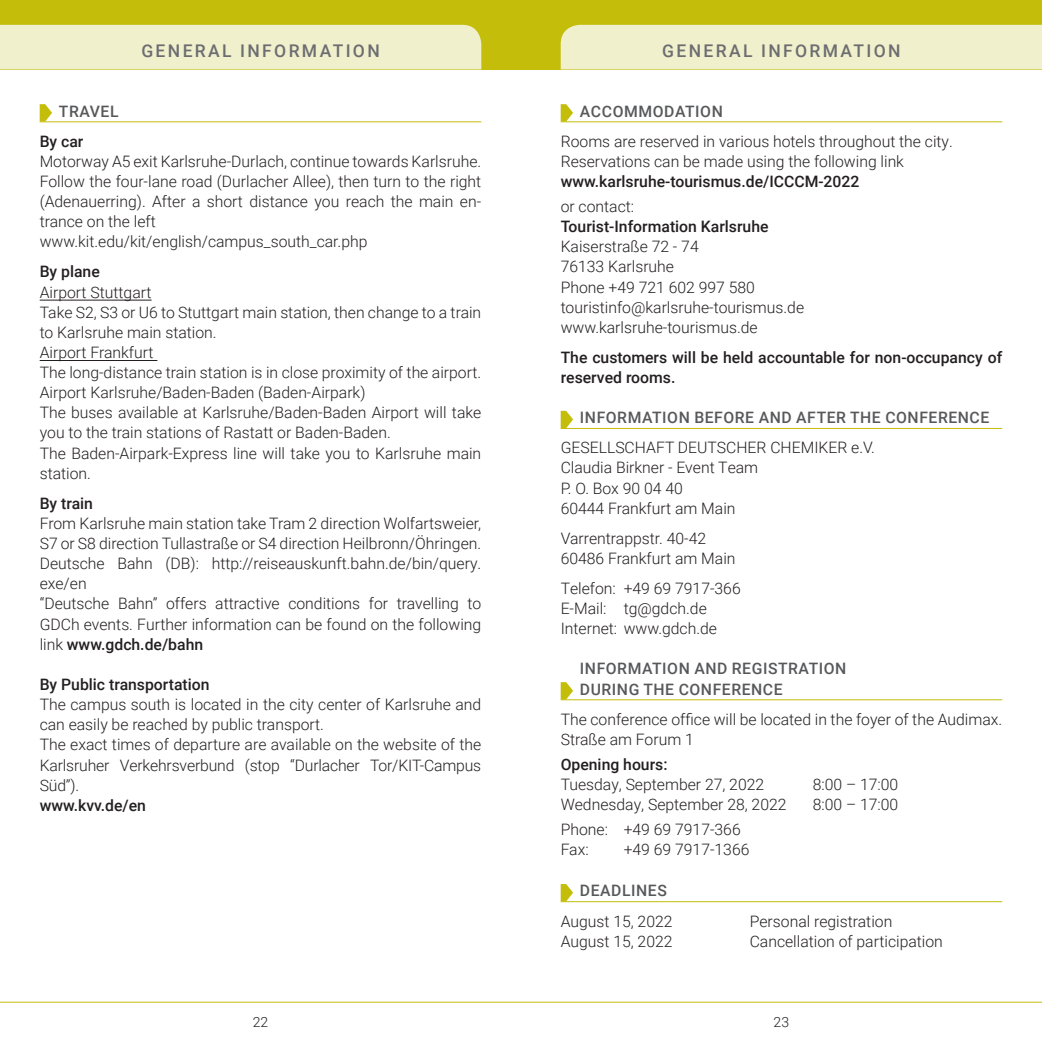
<style>
.page{position:relative;width:1042px;height:1042px;background:#fff}
.page>*{position:absolute;margin:0;border:0;box-sizing:border-box;transform-origin:0 0}
.t1{font:500 17.5px "Roboto";letter-spacing:.135em;color:#6c6d70}
.t2{font:300 15.75px/20.1px "Roboto";color:#231f20}
.t3{font:500 15.75px/20.1px "Roboto";color:#231f20}
.t4{font:500 15.75px/20.1px "Roboto";letter-spacing:.035em;color:#57585a}
.t5{font:300 14px "Roboto";color:#231f20}
.s1{font-weight:500}
</style>
<div class="page">
<div style="left:0;top:0;width:1042px;height:69px;background:#c4bd09"></div>
<div style="left:0;top:25px;width:481px;height:44px;background:#f1f0cd"></div>
<div style="left:561px;top:25px;width:481px;height:44px;background:#f1f0cd"></div>
<hr style="left:0;top:1002px;width:521px;height:1px;background:#c4bd09">
<hr style="left:521px;top:1002px;width:521px;height:1px;background:#c4bd09">
<hr style="left:561px;top:122px;width:441px;height:1px;background:#c4bd09">
<hr style="left:561px;top:428px;width:441px;height:1px;background:#c4bd09">
<hr style="left:561px;top:699px;width:441px;height:1px;background:#c4bd09">
<hr style="left:561px;top:901px;width:441px;height:1px;background:#c4bd09">
<svg style="left:561px;top:104px;width:12px;height:18px"></svg>
<svg style="left:561px;top:411px;width:12px;height:17px"></svg>
<svg style="left:561px;top:682px;width:12px;height:17px"></svg>
<svg style="left:561px;top:884px;width:12px;height:17px"></svg>
<hr style="left:40px;top:122px;width:441px;height:1px;background:#c4bd09">
<hr style="left:40px;top:300px;width:112px;height:1px;background:#231f20">
<hr style="left:40px;top:360px;width:117px;height:1px;background:#231f20">
<svg style="left:40px;top:104px;width:12px;height:18px"></svg>
<p class="t1" style="left:141px;top:38px;width:240px">GENERAL INFORMATION</p>
<p class="t1" style="left:662px;top:38px;width:240px">GENERAL INFORMATION</p>
<p class="t4" style="left:59px;top:100px;width:61px">TRAVEL</p>
<p class="t3" style="left:40px;top:130px;width:45px">By car</p>
<p class="t2" style="left:40px;top:151px;width:443px">Motorway A5 exit Karlsruhe-Durlach, continue towards Karlsruhe.<br>Follow the four-lane road (Durlacher Allee), then turn to the right (Adenauerring). After a short distance you reach the main en&shy;trance on the left www.kit.edu/kit/english/campus_south_car.php</p>
<p class="t3" style="left:40px;top:261px;width:62px">By plane</p>
<p class="t2" style="left:40px;top:281px;width:443px">Airport Stuttgart<br>Take S2, S3 or U6 to Stuttgart main station, then change to a train to Karlsruhe main station.<br>Airport Frankfurt<br>The long-distance train station is in close proximity of the airport.<br>Airport Karlsruhe/Baden-Baden (Baden-Airpark)<br>The buses available at Karlsruhe/Baden-Baden Airport will take you to the train stations of Rastatt or Baden-Baden.<br>The Baden-Airpark-Express line will take you to Karlsruhe main station.</p>
<p class="t3" style="left:40px;top:492px;width:55px">By train</p>
<p class="t2" style="left:40px;top:513px;width:443px">From Karlsruhe main station take Tram 2 direction Wolfartsweier, S7 or S8 direction Tullastraße or S4 direction Heilbronn/Öhringen.<br>Deutsche Bahn (DB): http://reiseauskunft.bahn.de/bin/query. exe/en<br>“Deutsche Bahn” offers attractive conditions for travelling to GDCh events. Further information can be found on the following link <span class="s1">www.gdch.de/bahn</span></p>
<p class="t3" style="left:40px;top:674px;width:171px">By Public transportation</p>
<p class="t2" style="left:40px;top:694px;width:443px">The campus south is located in the city center of Karlsruhe and can easily be reached by public transport.<br>The exact times of departure are available on the website of the Karlsruher Verkehrsverbund (stop “Durlacher Tor/KIT-Campus Süd”).</p>
<p class="t3" style="left:40px;top:794px;width:108px">www.kvv.de/en</p>
<p class="t4" style="left:580px;top:100px;width:144px">ACCOMMODATION</p>
<p class="t2" style="left:561px;top:130px;width:394px">Rooms are reserved in various hotels throughout the city.<br>Reservations can be made using the following link</p>
<p class="t3" style="left:561px;top:171px;width:300px">www.karlsruhe-tourismus.de/ICCCM-2022</p>
<p class="t2" style="left:561px;top:196px;width:75px">or contact:</p>
<p class="t3" style="left:561px;top:216px;width:209px">Tourist-Information Karlsruhe</p>
<p class="t2" style="left:561px;top:236px;width:245px">Kaiserstraße 72 - 74<br>76133 Karlsruhe<br>Phone +49 721 602 997 580 touristinfo@karlsruhe-tourismus.de www.karlsruhe-tourismus.de</p>
<p class="t3" style="left:561px;top:347px;width:443px">The customers will be held accountable for non-occupancy of reserved rooms.</p>
<p class="t4" style="left:580px;top:407px;width:411px">INFORMATION BEFORE AND AFTER THE CONFERENCE</p>
<p class="t2" style="left:561px;top:437px;width:316px">GESELLSCHAFT DEUTSCHER CHEMIKER e.V.<br>Claudia Birkner - Event Team<br>P. O. Box 90 04 40<br>60444 Frankfurt am Main</p>
<p class="t2" style="left:561px;top:527px;width:176px">Varrentrappstr. 40-42<br>60486 Frankfurt am Main</p>
<p class="t2" style="left:561px;top:578px;width:182px">Telefon: +49 69 7917-366<br>E-Mail: tg@gdch.de<br>Internet: www.gdch.de</p>
<p class="t4" style="left:580px;top:658px;width:268px">INFORMATION AND REGISTRATION<br>DURING THE CONFERENCE</p>
<p class="t2" style="left:561px;top:708px;width:443px">The conference office will be located in the foyer of the Audimax.<br>Straße am Forum 1</p>
<p class="t3" style="left:561px;top:753px;width:108px">Opening hours:</p>
<p class="t2" style="left:561px;top:774px;width:205px">Tuesday, September 27, 2022</p>
<p class="t2" style="left:813px;top:774px;width:87px">8:00 – 17:00</p>
<p class="t2" style="left:561px;top:794px;width:227px">Wednesday, September 28, 2022</p>
<p class="t2" style="left:813px;top:794px;width:87px">8:00 – 17:00</p>
<p class="t2" style="left:561px;top:819px;width:182px">Phone: +49 69 7917-366<br>Fax:</p>
<p class="t2" style="left:624px;top:839px;width:127px">+49 69 7917-1366</p>
<p class="t4" style="left:580px;top:880px;width:88px">DEADLINES</p>
<p class="t2" style="left:561px;top:910px;width:113px">August 15, 2022</p>
<p class="t2" style="left:750px;top:910px;width:144px">Personal registration</p>
<p class="t2" style="left:561px;top:930px;width:113px">August 15, 2022</p>
<p class="t2" style="left:750px;top:930px;width:195px">Cancellation of participation</p>
<p class="t5" style="left:253px;top:1012px;width:17px">22</p>
<p class="t5" style="left:773px;top:1012px;width:17px">23</p>
</div>
